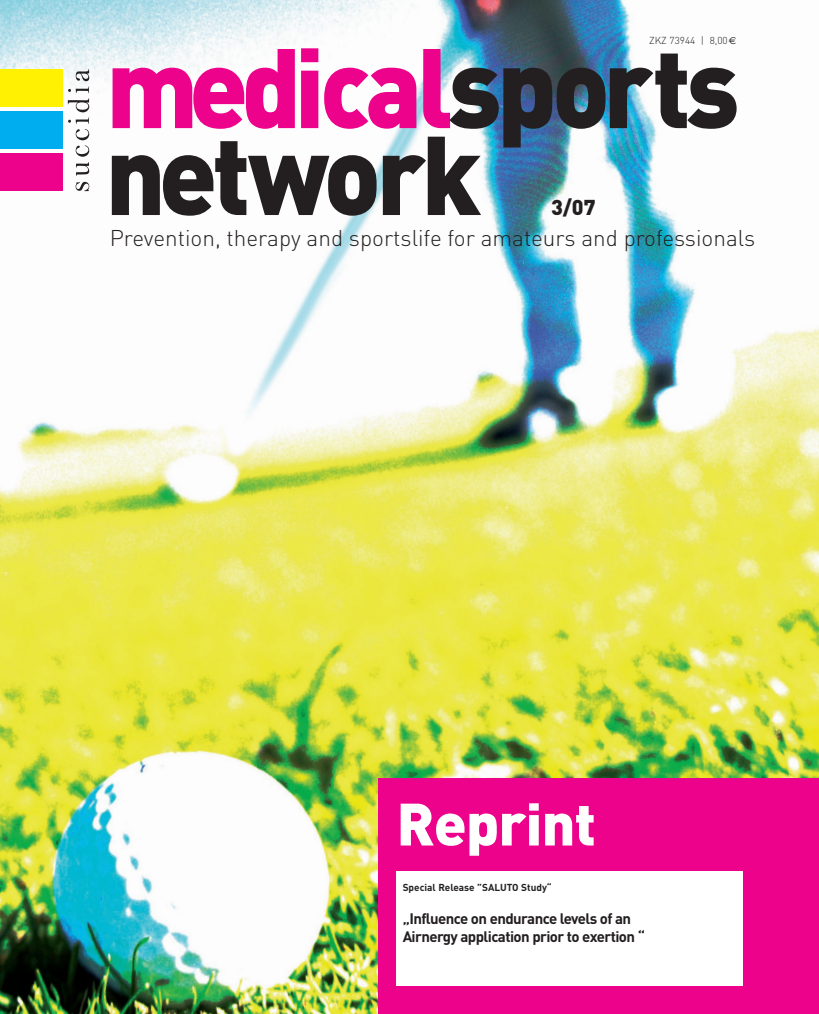
<style>
.page{position:relative;width:819px;height:1014px;background:#fff}
.page>*{position:absolute;margin:0;border:0;box-sizing:border-box;transform-origin:0 0}
.t1{font:900 111.12px "DIN";letter-spacing:-.045em;color:#ed028c;scale:.95 1}
.t2{font:900 110px "DIN";letter-spacing:-.045em;color:#231f20;scale:.95 1}
.t3{font:900 58.75px "DIN";letter-spacing:-.015em;color:#fff}
.t4{font:300 22.5px "DIN";color:#231f20}
.t5{font:900 21.25px "DIN";color:#231f20}
.t6{font:700 15px/18.8px "DIN";letter-spacing:-.04em;color:#231f20}
.t7{font:700 10px "DIN";color:#231f20}
.t8{font:300 10px "DIN";color:#231f20}
.s1{color:#231f20}
</style>
<div class="page">
<img style="left:0;top:0;width:819px;height:1013px">
<div style="left:0;top:70px;width:26px;height:37px;background:#fff101"></div>
<div style="left:0;top:111px;width:26px;height:37px;background:#00aeef"></div>
<div style="left:0;top:154px;width:26px;height:37px;background:#ed028c"></div>
<div style="left:11px;top:70px;width:52px;height:37px;background:#fff101"></div>
<div style="left:11px;top:111px;width:52px;height:37px;background:#00aeef"></div>
<div style="left:11px;top:154px;width:52px;height:37px;background:#ed028c"></div>
<svg style="left:76px;top:182px;width:13px;height:9px"></svg>
<svg style="left:68px;top:69px;width:21px;height:107px"></svg>
<div style="left:378px;top:778px;width:441px;height:235px;background:#ed028c"></div>
<div style="left:397px;top:870px;width:346px;height:115px;background:#fff"></div>
<svg style="left:729px;top:37px;width:7px;height:7px"></svg>
<p class="t8" style="left:649px;top:34px;width:80px">ZKZ 73944 | 8,00</p>
<h1 class="t1" style="left:106px;top:13px;width:668px">medical<span class="s1">sports</span></h1>
<h2 class="t2" style="left:105px;top:101px;width:397px">network</h2>
<h3 class="t5" style="left:551px;top:193px;width:46px">3/07</h3>
<h3 class="t4" style="left:110px;top:224px;width:647px">Prevention, therapy and sportslife for amateurs and professionals</h3>
<h3 class="t3" style="left:396px;top:784px;width:201px">Reprint</h3>
<p class="t7" style="left:402px;top:880px;width:151px">Special Release ”SALUTO Study“</p>
<p class="t6" style="left:402px;top:908px;width:244px">„Influence on endurance levels of an<br>Airnergy application prior to exertion “</p>
</div>
